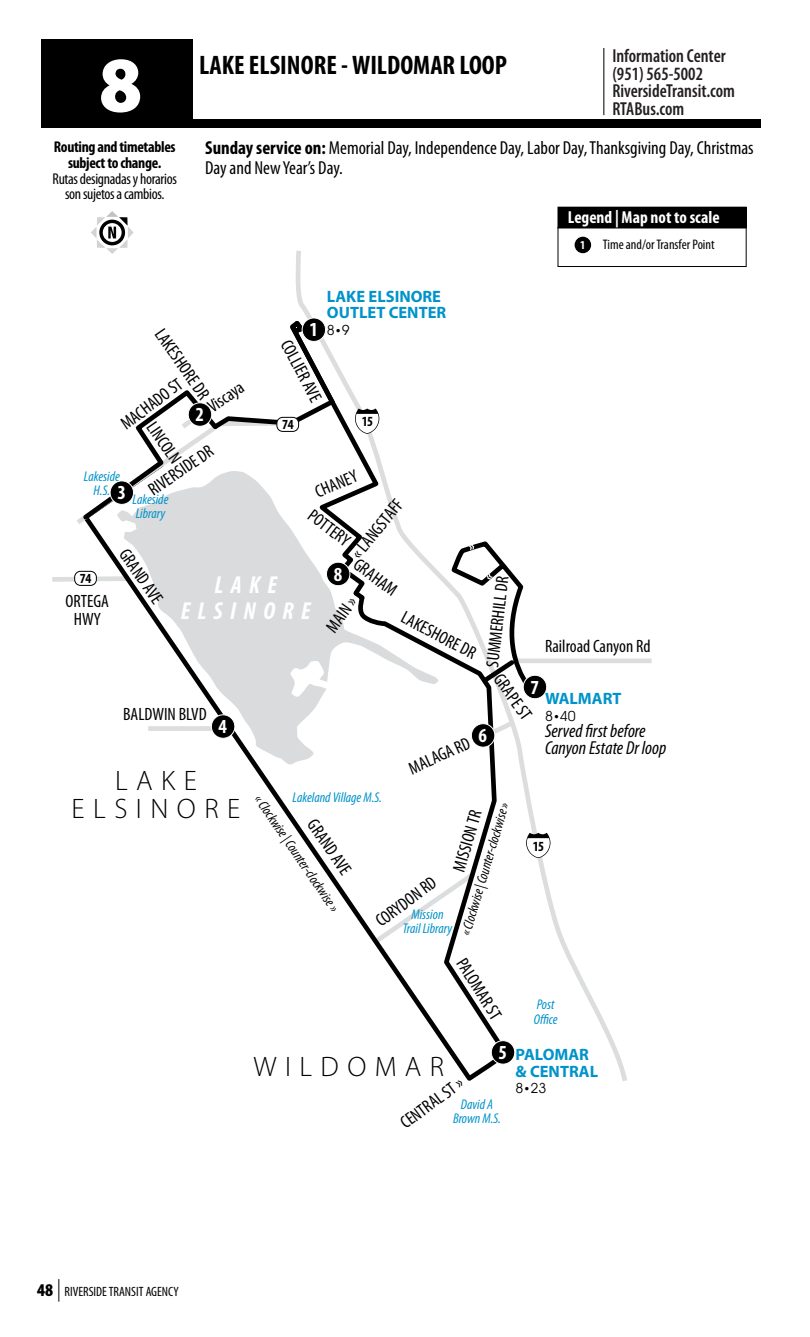
<style>
.page{position:relative;width:810px;height:1337px;background:#fff}
.page>*{position:absolute;margin:0;border:0;box-sizing:border-box;transform-origin:0 0}
.t1{font:900 79.2px "Myriad Pro";color:#fff;scale:.96 1}
.t2{font:300 28.35px/28.3px "Myriad Pro";letter-spacing:.3em;color:#010101;text-align:center}
.t3{font:700 condensed 26.78px "Myriad Pro";color:#000}
.t4{font:italic 700 condensed 24.53px/26.8px "Myriad Pro";letter-spacing:.3em;color:#fff;text-align:center}
.t5{font:700 condensed 20.03px "Myriad Pro";color:#fff}
.t6{font:condensed 18.9px/20px "Myriad Pro";color:#000}
.t7{font:600 condensed 18.9px/17.6px "Myriad Pro";color:#231f20;scale:.96 1}
.t8{font:italic condensed 18.9px/16.4px "Myriad Pro";color:#010101}
.t9{font:condensed 18px/18px "Myriad Pro";color:#000;text-align:center}
.t10{font:700 condensed 17.32px "Myriad Pro";color:#fff}
.t11{font:700 16.43px/16.4px "Myriad Pro";color:#0093c9}
.t12{font:condensed 15.75px/15.8px "Myriad Pro";letter-spacing:-.02em;color:#010101;text-align:center}
.t13{font:italic condensed 14.17px/14.2px "Myriad Pro";color:#0093c9;text-align:center}
.t14{font:italic condensed 14.17px "Myriad Pro";color:#000}
.t15{font:14.17px "Avant Garde IT Cby BT";color:#010101}
.t16{font:condensed 13.95px "Myriad Pro";color:#000}
.t17{font:700 condensed 13.95px "Myriad Pro";color:#000}
.t18{font:700 condensed 13.95px "Myriad Pro";color:#010101}
.t19{font:condensed 13.5px "Myriad Pro";color:#000}
.s1{font-weight:700}
.s2{font-weight:700;font-size:12.15px;color:#fff}
.s3{font-size:11.7px}
.s4{font-weight:900;font-size:18px}
.s5{font-weight:300;font-size:22.5px}
</style>
<div class="page">
<svg style="left:52px;top:577px;width:25px;height:7px"></svg>
<div style="left:516px;top:658px;width:136px;height:5px;background:#dcddde"></div>
<div style="left:41px;top:40px;width:719px;height:88px;background:#000"></div>
<div style="left:193px;top:35px;width:567px;height:84px;background:#fff"></div>
<svg style="left:294px;top:246px;width:337px;height:835px"></svg>
<svg style="left:117px;top:470px;width:322px;height:297px"></svg>
<svg style="left:76px;top:316px;width:263px;height:213px"></svg>
<hr style="left:603px;top:48px;width:1px;height:67px;background:#231f20">
<svg style="left:449px;top:544px;width:86px;height:149px"></svg>
<svg style="left:355px;top:408px;width:24px;height:26px"></svg>
<svg style="left:526px;top:832px;width:24px;height:26px"></svg>
<div style="left:110px;top:481px;width:24px;height:23px;background:#000;border-radius:50%"></div>
<div style="left:110px;top:480px;width:24px;height:25px;border:1px solid #fff;border-radius:50%"></div>
<div style="left:211px;top:715px;width:24px;height:23px;background:#000;border-radius:50%"></div>
<div style="left:211px;top:714px;width:24px;height:24px;border:1px solid #fff;border-radius:50%"></div>
<div style="left:491px;top:1040px;width:24px;height:24px;background:#000;border-radius:50%"></div>
<div style="left:491px;top:1040px;width:24px;height:24px;border:1px solid #fff;border-radius:50%"></div>
<div style="left:471px;top:723px;width:24px;height:24px;background:#000;border-radius:50%"></div>
<div style="left:471px;top:723px;width:24px;height:24px;border:1px solid #fff;border-radius:50%"></div>
<div style="left:523px;top:675px;width:24px;height:23px;background:#000;border-radius:50%"></div>
<div style="left:523px;top:675px;width:24px;height:24px;border:1px solid #fff;border-radius:50%"></div>
<div style="left:326px;top:562px;width:24px;height:23px;background:#000;border-radius:50%"></div>
<div style="left:326px;top:562px;width:24px;height:24px;border:1px solid #fff;border-radius:50%"></div>
<div style="left:302px;top:318px;width:24px;height:23px;background:#000;border-radius:50%"></div>
<div style="left:302px;top:317px;width:24px;height:25px;border:1px solid #fff;border-radius:50%"></div>
<div style="left:188px;top:403px;width:24px;height:23px;background:#000;border-radius:50%"></div>
<div style="left:188px;top:402px;width:24px;height:25px;border:1px solid #fff;border-radius:50%"></div>
<div style="left:277px;top:417px;width:22px;height:14px;background:#fff;border-radius:6px"></div>
<div style="left:276px;top:417px;width:23px;height:15px;border:1px solid #010101;border-radius:6px"></div>
<div style="left:75px;top:571px;width:21px;height:14px;background:#fff;border-radius:6px"></div>
<div style="left:74px;top:571px;width:23px;height:15px;border:1px solid #010101;border-radius:6px"></div>
<svg style="left:91px;top:211px;width:43px;height:43px"></svg>
<div style="left:558px;top:227px;width:188px;height:39px;background:#fff"></div>
<div style="left:558px;top:227px;width:189px;height:40px;border:1px solid #000"></div>
<div style="left:575px;top:237px;width:16px;height:16px;background:#000;border-radius:50%"></div>
<div style="left:558px;top:207px;width:188px;height:21px;background:#000"></div>
<p class="t1" style="left:99px;top:40px;width:47px">8</p>
<p class="t12" style="left:53px;top:140px;width:126px"><span class="s1">Routing and timetables subject to change.<br></span>Rutas designadas y horarios son sujetos a cambios.</p>
<p class="t3" style="left:199px;top:50px;width:309px">LAKE ELSINORE - WILDOMAR LOOP</p>
<p class="t7" style="left:612px;top:47px;width:129px">Information Center (951) 565-5002<br>RiversideTransit.com<br>RTABus.com</p>
<p class="t6" style="left:205px;top:138px;width:550px"><span class="s1">Sunday service on:</span> Memorial Day, Independence Day, Labor Day, Thanksgiving Day, Christmas<br>Day and New Year’s Day.</p>
<p class="t10" style="left:568px;top:207px;width:153px">Legend | Map not to scale</p>
<p class="t16" style="left:580px;top:237px;width:136px"><span class="s2">1</span> Time and/or Transfer Point</p>
<p class="t11" style="left:327px;top:288px;width:121px">LAKE ELSINORE<br>OUTLET CENTER</p>
<p class="t15" style="left:327px;top:321px;width:24px">8<span class="s3">•</span>9</p>
<p class="t5" style="left:309px;top:319px;width:10px">1</p>
<p class="t9" style="left:166px;top:325px;width:83px;rotate:55deg">LAKESHORE DR</p>
<p class="t9" style="left:293px;top:337px;width:69px;rotate:62deg">COLLIER AVE</p>
<p class="t9" style="left:158px;top:418px;width:48px;rotate:55deg">LINCOLN</p>
<p class="t9" style="left:118px;top:419px;width:74px;rotate:-37deg">MACHADO ST</p>
<p class="t9" style="left:145px;top:484px;width:76px;rotate:-34deg">RIVERSIDE DR</p>
<p class="t9" style="left:205px;top:400px;width:41px;rotate:-34deg">Viscaya</p>
<p class="t5" style="left:195px;top:403px;width:10px">2</p>
<p class="t17" style="left:362px;top:414px;width:13px">15</p>
<p class="t18" style="left:282px;top:416px;width:13px">74</p>
<p class="t9" style="left:312px;top:484px;width:46px;rotate:-23deg">CHANEY</p>
<p class="t13" style="left:84px;top:470px;width:37px">Lakeside<br>H.S.</p>
<p class="t5" style="left:117px;top:481px;width:10px">3</p>
<p class="t13" style="left:133px;top:492px;width:37px;text-align:left">Lakeside<br>Library</p>
<p class="t9" style="left:348px;top:551px;width:73px;rotate:-51deg">« LANGSTAFF</p>
<p class="t9" style="left:315px;top:506px;width:49px;rotate:37deg">POTTERY</p>
<p class="t9" style="left:130px;top:545px;width:64px;rotate:55deg">GRAND AVE</p>
<p class="t9" style="left:361px;top:555px;width:51px;rotate:37deg">GRAHAM</p>
<p class="t5" style="left:334px;top:563px;width:10px">8</p>
<p class="t18" style="left:80px;top:570px;width:13px">74</p>
<p class="t4" style="left:181px;top:571px;width:132px">LAKE<br>ELSINORE</p>
<p class="t9" style="left:66px;top:592px;width:45px">ORTEGA<br>HWY</p>
<p class="t9" style="left:323px;top:625px;width:41px;rotate:-54deg">MAIN »</p>
<p class="t9" style="left:407px;top:608px;width:83px;rotate:28deg">LAKESHORE DR</p>
<p class="t9" style="left:483px;top:666px;width:93px;rotate:-83deg">SUMMERHILL DR</p>
<p class="t9" style="left:545px;top:637px;width:107px">Railroad Canyon Rd</p>
<p class="t9" style="left:123px;top:705px;width:85px">BALDWIN BLVD</p>
<p class="t5" style="left:219px;top:715px;width:10px">4</p>
<p class="t2" style="left:72px;top:767px;width:170px">LAKE<br>ELSINORE</p>
<p class="t9" style="left:505px;top:670px;width:54px;rotate:55deg">GRAPE ST</p>
<p class="t5" style="left:530px;top:676px;width:10px">7</p>
<p class="t11" style="left:545px;top:691px;width:78px">WALMART</p>
<p class="t15" style="left:545px;top:707px;width:32px">8<span class="s3">•</span>40</p>
<p class="t8" style="left:545px;top:723px;width:123px">Served first before<br>Canyon Estate Dr loop</p>
<p class="t5" style="left:479px;top:724px;width:10px">6</p>
<p class="t9" style="left:406px;top:761px;width:67px;rotate:-25deg">MALAGA RD</p>
<p class="t13" style="left:293px;top:791px;width:91px">Lakeland Village M.S.</p>
<p class="t14" style="left:265px;top:791px;width:139px;rotate:56deg">« Clockwise | Counter-clockwise »</p>
<p class="t14" style="left:458px;top:932px;width:139px;rotate:-73deg">« Clockwise | Counter-clockwise »</p>
<p class="t9" style="left:450px;top:868px;width:64px;rotate:-74deg">MISSION TR</p>
<p class="t9" style="left:318px;top:816px;width:64px;rotate:55deg">GRAND AVE</p>
<p class="t9" style="left:372px;top:915px;width:72px;rotate:-36deg">CORYDON RD</p>
<p class="t13" style="left:403px;top:907px;width:51px">Mission<br>Trail Library</p>
<p class="t9" style="left:468px;top:955px;width:70px;rotate:58deg">PALOMAR ST</p>
<p class="t17" style="left:533px;top:838px;width:13px">15</p>
<p class="t13" style="left:534px;top:998px;width:25px;text-align:left">Post<br>Office</p>
<p class="t2" style="left:253px;top:1052px;width:192px">WILDOMAR</p>
<p class="t5" style="left:499px;top:1041px;width:10px">5</p>
<p class="t9" style="left:397px;top:1117px;width:75px;rotate:-36deg">CENTRAL ST »</p>
<p class="t13" style="left:453px;top:1097px;width:49px">David A<br>Brown M.S.</p>
<p class="t11" style="left:516px;top:1047px;width:84px">PALOMAR &amp; CENTRAL</p>
<p class="t15" style="left:516px;top:1079px;width:32px">8<span class="s3">•</span>23</p>
<p class="t19" style="left:37px;top:1284px;width:143px"><span class="s4">48</span> <span class="s5">|</span> RIVERSIDE TRANSIT AGENCY</p>
</div>
